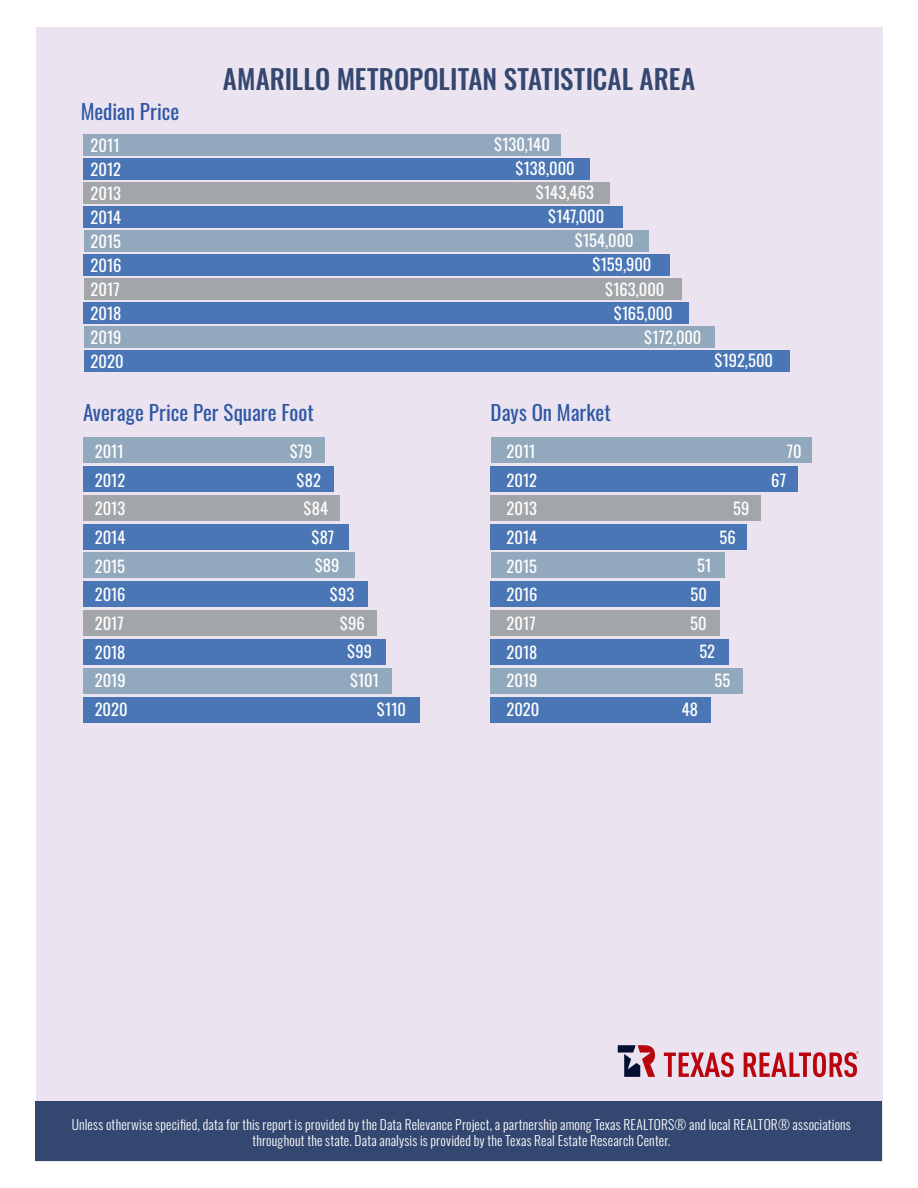
<style>
.page{position:relative;width:918px;height:1188px;background:#fff}
.page>*{position:absolute;margin:0;border:0;box-sizing:border-box;transform-origin:0 0}
.t1{font:500 27px "Oswald";letter-spacing:.005em;color:#344770}
.t2{font:21px "Oswald";color:#2e58a6}
.t3{font:16.5px/28.7px "Oswald";letter-spacing:.005em;color:#fff}
.t4{font:300 13.5px/16.2px "Oswald";letter-spacing:.015em;color:#fff;text-align:center}
</style>
<div class="page">
<div style="left:36px;top:27px;width:847px;height:1134px;background:#ebe3f0"></div>
<div style="left:36px;top:1102px;width:846px;height:59px;background:#344770"></div>
<svg style="left:618px;top:1045px;width:37px;height:32px"></svg>
<svg style="left:664px;top:1052px;width:70px;height:25px"></svg>
<svg style="left:744px;top:1051px;width:115px;height:26px"></svg>
<div style="left:84px;top:351px;width:706px;height:21px;background:#4a76b5"></div>
<div style="left:84px;top:327px;width:630px;height:21px;background:#92a8bc"></div>
<div style="left:84px;top:303px;width:605px;height:21px;background:#4a76b5"></div>
<div style="left:84px;top:279px;width:597px;height:21px;background:#a3a6a9"></div>
<div style="left:84px;top:255px;width:586px;height:21px;background:#4a76b5"></div>
<div style="left:84px;top:231px;width:564px;height:21px;background:#92a8bc"></div>
<div style="left:84px;top:206px;width:539px;height:22px;background:#4a76b5"></div>
<div style="left:84px;top:182px;width:526px;height:22px;background:#a3a6a9"></div>
<div style="left:84px;top:158px;width:506px;height:22px;background:#4a76b5"></div>
<div style="left:84px;top:134px;width:477px;height:22px;background:#92a8bc"></div>
<div style="left:83px;top:697px;width:337px;height:26px;background:#4a76b5"></div>
<div style="left:83px;top:668px;width:309px;height:26px;background:#92a8bc"></div>
<div style="left:83px;top:639px;width:303px;height:26px;background:#4a76b5"></div>
<div style="left:83px;top:610px;width:294px;height:26px;background:#a3a6a9"></div>
<div style="left:83px;top:581px;width:285px;height:26px;background:#4a76b5"></div>
<div style="left:83px;top:552px;width:272px;height:26px;background:#92a8bc"></div>
<div style="left:83px;top:524px;width:266px;height:26px;background:#4a76b5"></div>
<div style="left:83px;top:495px;width:257px;height:26px;background:#a3a6a9"></div>
<div style="left:83px;top:466px;width:251px;height:26px;background:#4a76b5"></div>
<div style="left:83px;top:437px;width:242px;height:26px;background:#92a8bc"></div>
<div style="left:491px;top:697px;width:220px;height:26px;background:#4a76b5"></div>
<div style="left:491px;top:668px;width:252px;height:26px;background:#92a8bc"></div>
<div style="left:491px;top:639px;width:238px;height:26px;background:#4a76b5"></div>
<div style="left:491px;top:610px;width:229px;height:26px;background:#a3a6a9"></div>
<div style="left:491px;top:581px;width:229px;height:26px;background:#4a76b5"></div>
<div style="left:491px;top:552px;width:233px;height:26px;background:#92a8bc"></div>
<div style="left:491px;top:524px;width:256px;height:26px;background:#4a76b5"></div>
<div style="left:491px;top:495px;width:270px;height:26px;background:#a3a6a9"></div>
<div style="left:491px;top:466px;width:307px;height:26px;background:#4a76b5"></div>
<div style="left:491px;top:437px;width:320px;height:26px;background:#92a8bc"></div>
<p class="t2" style="left:81px;top:93px;width:100px">Median Price</p>
<p class="t3" style="left:91px;top:131px;width:34px;line-height:24px">2011<br>2012<br>2013<br>2014<br>2015<br>2016<br>2017<br>2018<br>2019<br>2020</p>
<h1 class="t1" style="left:223px;top:65px;width:474px">AMARILLO METROPOLITAN STATISTICAL AREA</h1>
<p class="t3" style="left:494px;top:129px;width:57px">$130,140</p>
<p class="t3" style="left:516px;top:153px;width:61px">$138,000</p>
<p class="t3" style="left:536px;top:177px;width:60px">$143,463</p>
<p class="t3" style="left:548px;top:201px;width:58px">$147,000</p>
<p class="t3" style="left:575px;top:225px;width:60px">$154,000</p>
<p class="t3" style="left:593px;top:249px;width:60px">$159,900</p>
<p class="t3" style="left:605px;top:273px;width:61px">$163,000</p>
<p class="t3" style="left:614px;top:298px;width:61px">$165,000</p>
<p class="t3" style="left:644px;top:322px;width:59px">$172,000</p>
<p class="t2" style="left:83px;top:394px;width:232px">Average Price Per Square Foot</p>
<p class="t2" style="left:491px;top:394px;width:122px">Days On Market</p>
<p class="t3" style="left:714px;top:345px;width:60px">$192,500</p>
<p class="t3" style="left:290px;top:436px;width:24px">$79</p>
<p class="t3" style="left:297px;top:464px;width:26px">$82</p>
<p class="t3" style="left:304px;top:493px;width:26px">$84</p>
<p class="t3" style="left:312px;top:521px;width:24px">$87</p>
<p class="t3" style="left:315px;top:550px;width:26px">$89</p>
<p class="t3" style="left:330px;top:579px;width:26px">$93</p>
<p class="t3" style="left:340px;top:607px;width:26px">$96</p>
<p class="t3" style="left:347px;top:635px;width:26px">$99</p>
<p class="t3" style="left:350px;top:664px;width:31px">$101</p>
<p class="t3" style="left:95px;top:436px;width:34px">2011<br>2012<br>2013<br>2014<br>2015<br>2016<br>2017<br>2018<br>2019<br>2020</p>
<p class="t3" style="left:507px;top:435px;width:34px">2011<br>2012<br>2013<br>2014<br>2015<br>2016<br>2017<br>2018<br>2019<br>2020</p>
<p class="t3" style="left:377px;top:693px;width:30px">$110</p>
<p class="t3" style="left:719px;top:493px;width:32px;text-indent:14px">59<br>56</p>
<p class="t3" style="left:690px;top:550px;width:26px;text-align:center">51<br>50<br>50<br>52</p>
<p class="t3" style="left:682px;top:693px;width:18px">48</p>
<p class="t3" style="left:714px;top:665px;width:17px">55</p>
<p class="t3" style="left:787px;top:436px;width:16px">70</p>
<p class="t3" style="left:771px;top:464px;width:16px">67</p>
<p class="t4" style="left:72px;top:1115px;width:781px">Unless otherwise specified, data for this report is provided by the Data Relevance Project, a partnership among Texas REALTORS® and local REALTOR® associations throughout the state. Data analysis is provided by the Texas Real Estate Research Center.</p>
</div>
